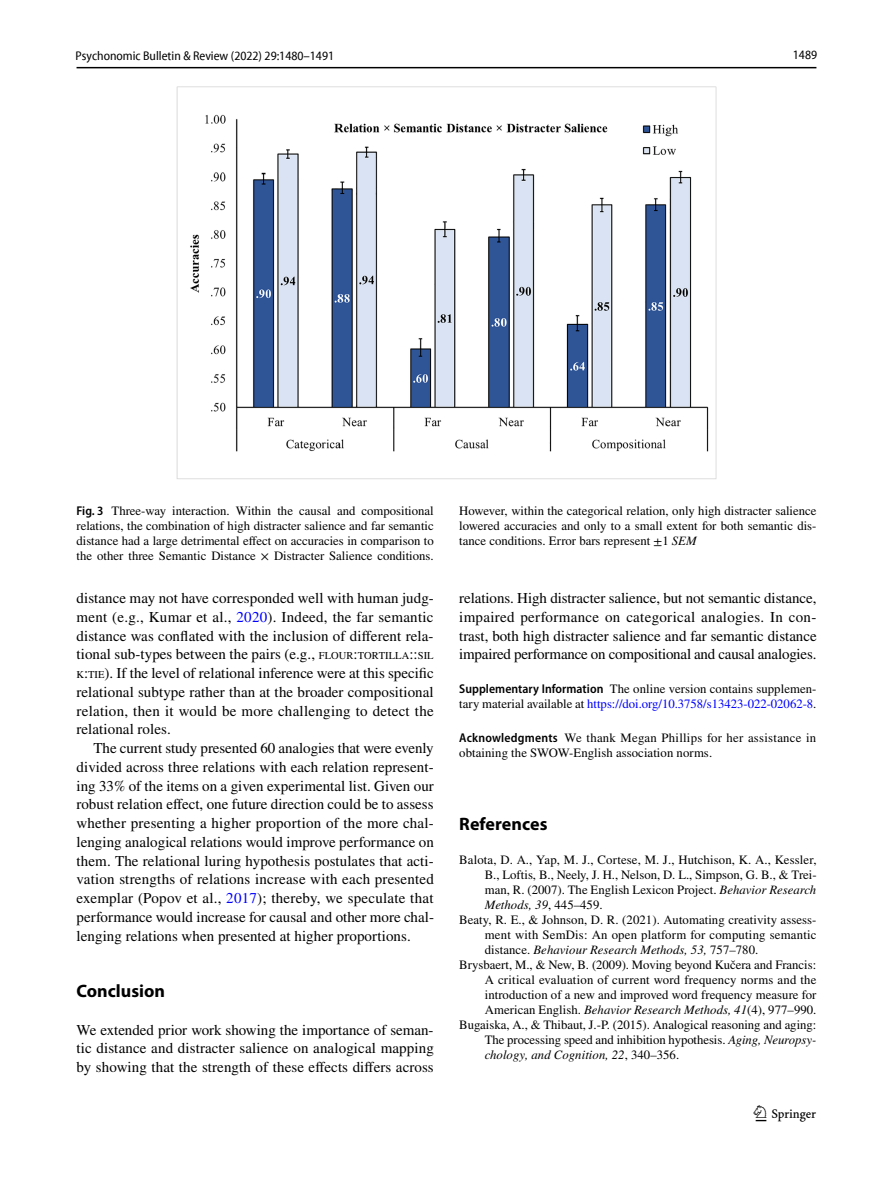
<style>
.page{position:relative;width:893px;height:1187px;background:#fff}
.page>*{position:absolute;margin:0;border:0;box-sizing:border-box;transform-origin:0 0}
.t1{font:22.5px "Springnew Regular 2";color:#000}
.t2{font:700 18px "Myriad Pro";color:#000}
.t3{font:15px/18.8px "STIX";letter-spacing:.005em;color:#000;text-align:justify}
.t4{font:12.75px/15px "STIX";color:#000}
.t5{font:italic 12.75px "STIX";letter-spacing:.005em;color:#000}
.t6{font:semi-condensed 12.75px "Myriad Pro Unic";color:#000}
.t7{font:12.75px "Myriad Pro Unic Semi Condensed 2";color:#000}
.s1{font-family:"Myriad Pro";font-weight:600;font-stretch:semi-condensed}
.s2{font-style:italic}
.s3{color:#00f}
.s4{font-size:10.5px}
.s5{font-style:normal}
</style>
<div class="page">
<hr style="left:77px;top:67px;width:739px;height:1px;background:#000">
<img style="left:176px;top:87px;width:540px;height:392px">
<p class="t6" style="left:76px;top:51px;width:260px">Psychonomic Bulletin &amp; Review (2022) 29:1480–1491</p>
<p class="t7" style="left:793px;top:50px;width:26px">1489</p>
<p class="t4" style="left:77px;top:503px;width:359px;text-align:justify"><span class="s1">Fig. 3</span> Three-way interaction. Within the causal and compositional relations, the combination of high distracter salience and far semantic distance had a large detrimental effect on accuracies in comparison to the other three Semantic Distance × Distracter Salience conditions.</p>
<p class="t4" style="left:459px;top:503px;width:359px;text-align:justify">However, within the categorical relation, only high distracter salience lowered accuracies and only to a small extent for both semantic dis&shy;tance conditions. Error bars represent ±1 <span class="s2">SEM</span></p>
<p class="t3" style="left:77px;top:589px;width:359px">distance may not have corresponded well with human judg&shy;ment (e.g., Kumar et al., <span class="s3">2020</span>). Indeed, the far semantic distance was conflated with the inclusion of different rela&shy;tional sub-types between the pairs (e.g., <span class="s4">FLOUR</span>:<span class="s4">TORTILLA</span>::<span class="s4">SIL K</span>:<span class="s4">TIE</span>). If the level of relational inference were at this specific relational subtype rather than at the broader compositional relation, then it would be more challenging to detect the relational roles.</p>
<p class="t3" style="left:77px;top:739px;width:359px;text-indent:17px">The current study presented 60 analogies that were evenly divided across three relations with each relation represent&shy;ing 33% of the items on a given experimental list. Given our robust relation effect, one future direction could be to assess whether presenting a higher proportion of the more chal&shy;lenging analogical relations would improve performance on them. The relational luring hypothesis postulates that acti&shy;vation strengths of relations increase with each presented exemplar (Popov et al., <span class="s3">2017</span>); thereby, we speculate that performance would increase for causal and other more chal&shy;lenging relations when presented at higher proportions.</p>
<p class="t2" style="left:77px;top:979px;width:90px">Conclusion</p>
<p class="t3" style="left:77px;top:1021px;width:359px">We extended prior work showing the importance of seman&shy;tic distance and distracter salience on analogical mapping by showing that the strength of these effects differs across</p>
<p class="t3" style="left:459px;top:589px;width:359px">relations. High distracter salience, but not semantic distance, impaired performance on categorical analogies. In con&shy;trast, both high distracter salience and far semantic distance impaired performance on compositional and causal analogies.</p>
<p class="t4" style="left:459px;top:682px;width:359px"><span class="s1">Supplementary Information</span> The online version contains supplemen&shy;tary material available at <span class="s3">https://doi.org/10.3758/s13423-022-02062-8</span>.</p>
<p class="t4" style="left:459px;top:730px;width:359px"><span class="s1">Acknowledgments</span> We thank Megan Phillips for her assistance in obtaining the SWOW-English association norms.</p>
<p class="t2" style="left:459px;top:812px;width:90px">References</p>
<p class="t4" style="left:459px;top:853px;width:359px">Balota, D. A., Yap, M. J., Cortese, M. J., Hutchison, K. A., Kessler,</p>
<p class="t4" style="left:485px;top:868px;width:333px">B., Loftis, B., Neely, J. H., Nelson, D. L., Simpson, G. B., &amp; Trei-</p>
<p class="t4" style="left:485px;top:883px;width:333px">man, R. (2007). The English Lexicon Project. <span class="s2">Behavior Research</span></p>
<p class="t5" style="left:485px;top:895px;width:119px">Methods, 39<span class="s5">, 445–459.</span></p>
<p class="t4" style="left:459px;top:913px;width:359px">Beaty, R. E., &amp; Johnson, D. R. (2021). Automating creativity assess-</p>
<p class="t4" style="left:485px;top:928px;width:333px">ment with SemDis: An open platform for computing semantic</p>
<p class="t5" style="left:485px;top:940px;width:275px"><span class="s5">distance.</span> Behaviour Research Methods, 53, <span class="s5">757–780.</span></p>
<p class="t4" style="left:459px;top:957px;width:359px">Brysbaert, M., &amp; New, B. (2009). Moving beyond Kučera and Francis:</p>
<p class="t4" style="left:485px;top:972px;width:333px">A critical evaluation of current word frequency norms and the</p>
<p class="t4" style="left:485px;top:987px;width:333px">introduction of a new and improved word frequency measure for</p>
<p class="t4" style="left:485px;top:1002px;width:333px">American English. <span class="s2">Behavior Research Methods, 41</span>(4), 977–990.</p>
<p class="t4" style="left:459px;top:1017px;width:359px">Bugaiska, A., &amp; Thibaut, J.-P. (2015). Analogical reasoning and aging:</p>
<p class="t4" style="left:485px;top:1032px;width:333px">The processing speed and inhibition hypothesis. <span class="s2">Aging, Neuropsy-</span></p>
<p class="t5" style="left:485px;top:1045px;width:196px">chology, and Cognition, 22<span class="s5">, 340–356.</span></p>
<h1 class="t1" style="left:756px;top:1105px;width:62px">1 3</h1>
</div>
